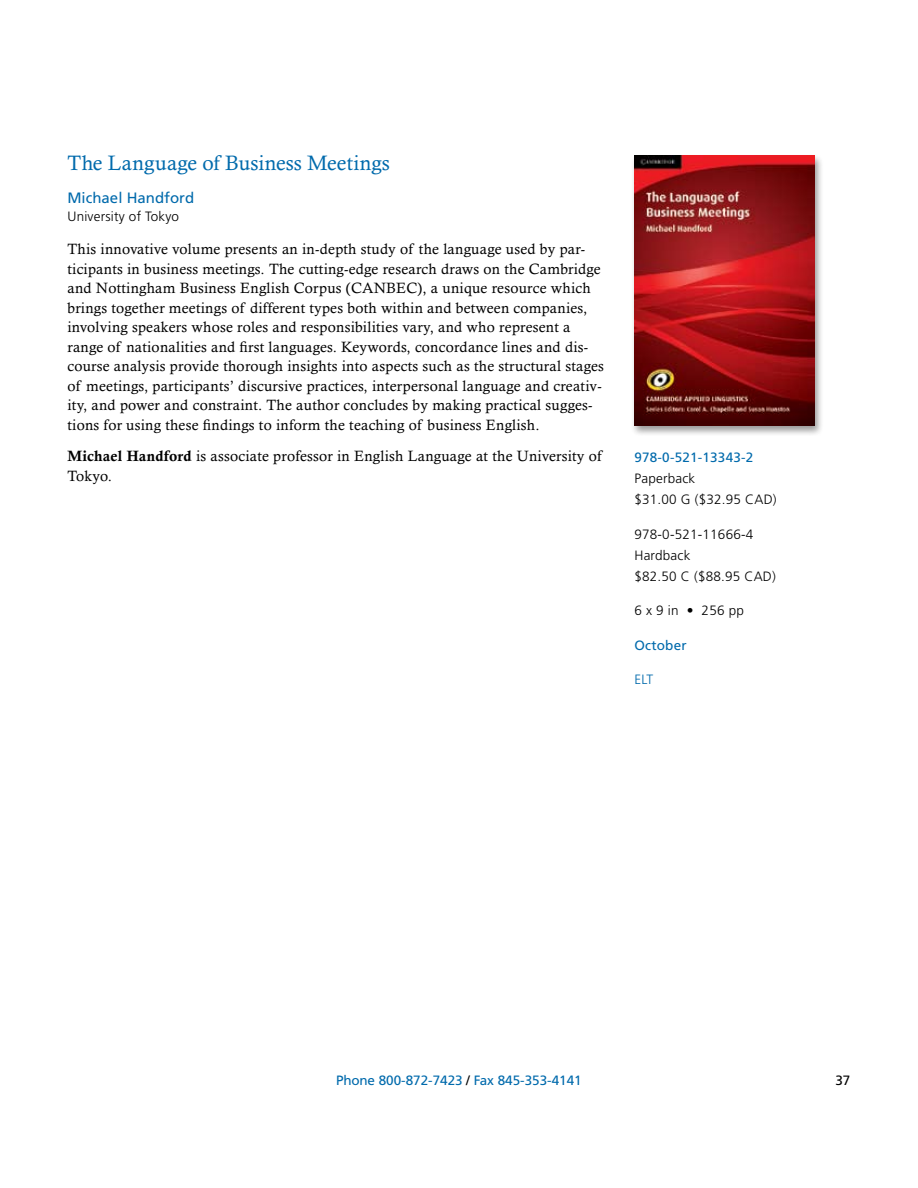
<style>
.page{position:relative;width:918px;height:1188px;background:#fff}
.page>*{position:absolute;margin:0;border:0;box-sizing:border-box;transform-origin:0 0}
.t1{font:21px "Calisto MT Std";letter-spacing:.005em;color:#006aac}
.t2{font:15px/19.5px "Calisto MT Std";letter-spacing:.015em;color:#000}
.t3{font:15px "Frutiger LT Std";color:#006aac}
.t4{font:300 13.5px/21px "Frutiger LT Std";letter-spacing:.015em;color:#000}
.t5{font:13.5px "Frutiger LT Std";color:#006aac}
.t6{font:300 13.5px "Frutiger LT Std";color:#006aac}
.t7{font:13.5px "Frutiger LT Std";color:#000}
.s1{font-weight:700}
.s2{color:#000}
</style>
<div class="page">
<div style="left:631px;top:153px;width:193px;height:283px;background:#000;opacity:.4"></div>
<img style="left:634px;top:155px;width:181px;height:270px">
<h1 class="t1" style="left:68px;top:151px;width:324px">The Language of Business Meetings</h1>
<p class="t3" style="left:68px;top:189px;width:128px">Michael Handford</p>
<p class="t4" style="left:68px;top:206px;width:113px">University of Tokyo</p>
<p class="t2" style="left:68px;top:239px;width:538px">This innovative volume presents an in-depth study of the language used by par&shy;ticipants in business meetings. The cutting-edge research draws on the Cambridge and Nottingham Business English Corpus (CANBEC), a unique resource which brings together meetings of different types both within and between companies, involving speakers whose roles and responsibilities vary, and who represent a range of nationalities and first languages. Keywords, concordance lines and dis&shy;course analysis provide thorough insights into aspects such as the structural stages of meetings, participants’ discursive practices, interpersonal language and creativ&shy;ity, and power and constraint. The author concludes by making practical sugges&shy;tions for using these findings to inform the teaching of business English.</p>
<p class="t2" style="left:68px;top:446px;width:536px"><span class="s1">Michael Handford</span> is associate professor in English Language at the University of<br>Tokyo.</p>
<p class="t5" style="left:634px;top:450px;width:120px">978-0-521-13343-2</p>
<p class="t4" style="left:634px;top:468px;width:144px">Paperback<br>$31.00 G ($32.95 CAD)</p>
<p class="t4" style="left:634px;top:524px;width:143px">978-0-521-11666-4<br>Hardback<br>$82.50 C ($88.95 CAD)</p>
<p class="t4" style="left:634px;top:600px;width:111px">6 x 9 in • 256 pp</p>
<p class="t5" style="left:634px;top:637px;width:54px">October</p>
<p class="t6" style="left:634px;top:672px;width:20px">ELT</p>
<p class="t5" style="left:336px;top:1072px;width:247px">Phone 800-872-7423 <span class="s2">/</span> Fax 845-353-4141</p>
<p class="t7" style="left:835px;top:1072px;width:17px">37</p>
</div>
